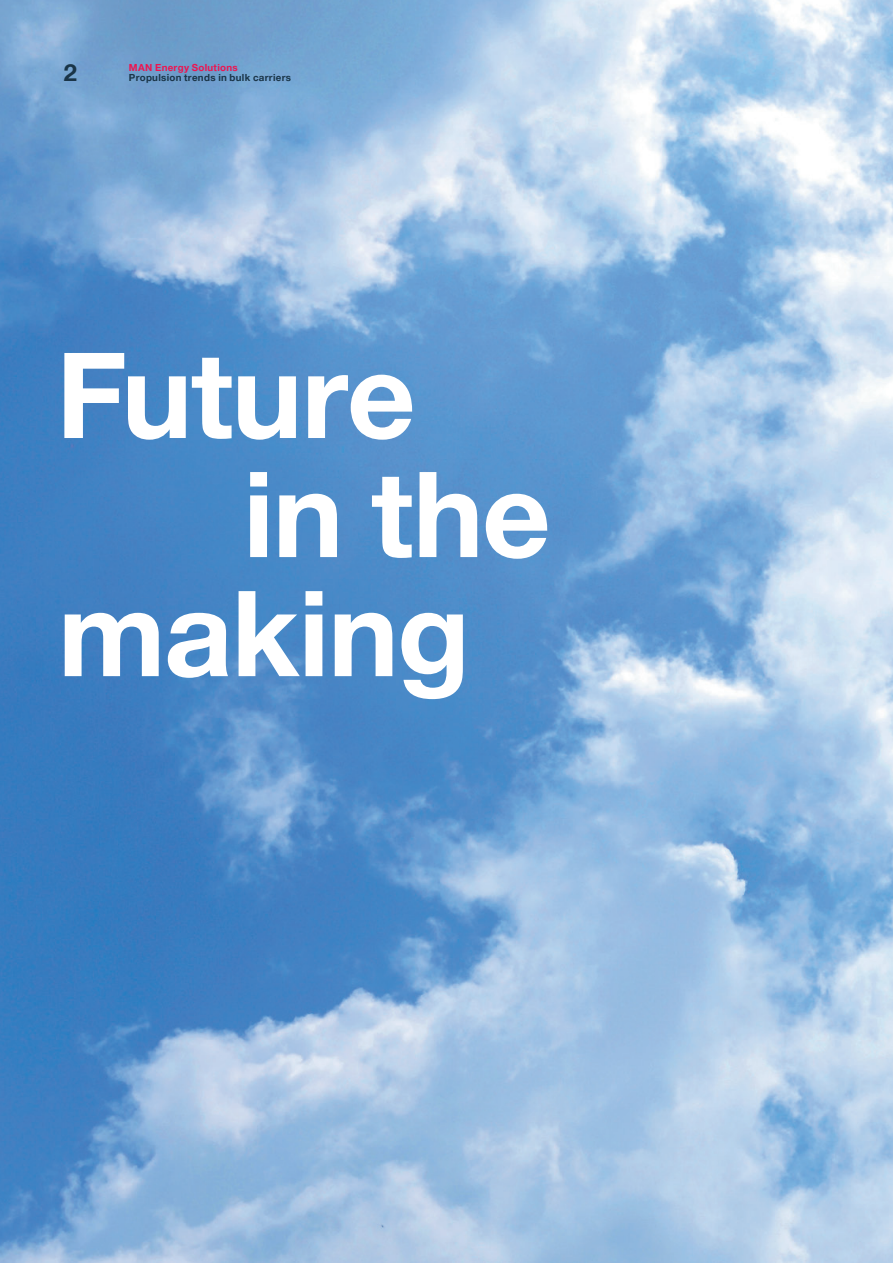
<style>
.page{position:relative;width:893px;height:1263px;background:#fff}
.page>*{position:absolute;margin:0;border:0;box-sizing:border-box;transform-origin:0 0}
.A4_11_Headline_2{font:700 119.1px "Man Global";letter-spacing:-.01em;color:#fff}
.t1{font:700 24px "Man Global";color:#1a3548}
.t2{font:700 9.75px "Man Global";letter-spacing:.03em;color:#1a3548}
.t3{font:700 9.75px "Man Global";letter-spacing:.03em;color:#ed1450}
</style>
<div class="page">
<img style="left:0;top:0;width:893px;height:1263px">
<p class="t3" style="left:129px;top:62px;width:110px">MAN Energy Solutions</p>
<h2 class="t1" style="left:64px;top:59px;width:15px">2</h2>
<p class="t2" style="left:129px;top:72px;width:164px">Propulsion trends in bulk carriers</p>
<p class="A4_11_Headline_2" style="left:56px;top:327px;width:361px">Future</p>
<p class="A4_11_Headline_2" style="left:243px;top:446px;width:309px">in the</p>
<p class="A4_11_Headline_2" style="left:58px;top:565px;width:414px">making</p>
</div>
